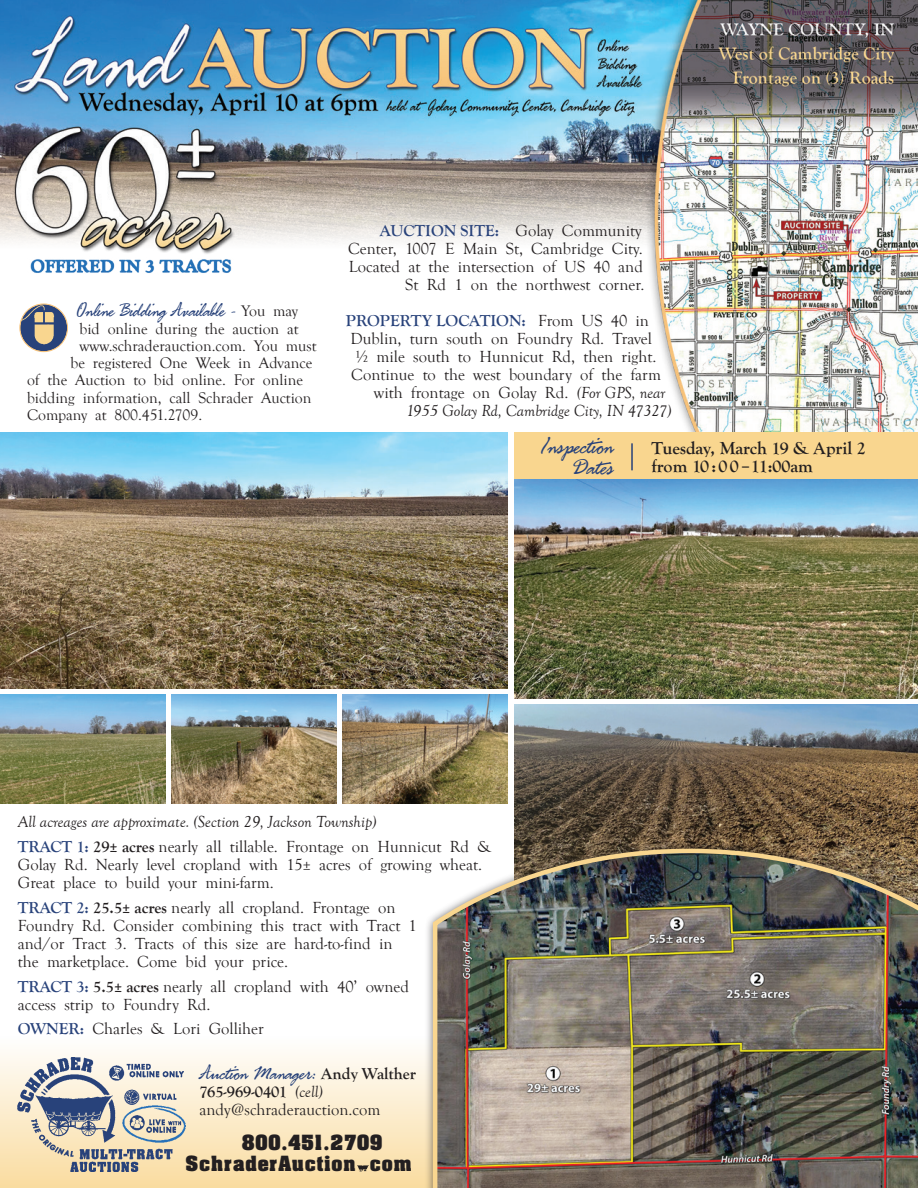
<style>
.page{position:relative;width:918px;height:1188px;background:#fff}
.page>*{position:absolute;margin:0;border:0;box-sizing:border-box;transform-origin:0 0}
.t1{font:24.75px/21px "Fresh Script";color:#28427a;text-align:right}
.t2{font:21px "Fresh Script";color:#28427a}
.t3{font:20.25px "Fresh Script";color:#28427a}
.t4{font:700 18px/18px "Goudy Old Style T";color:#231f20}
.t5{font:700 17.85px "Aachen";letter-spacing:.05em;color:#231f20}
.t6{font:16.5px/18px "Goudy Old Style T";color:#231f20}
.t7{font:italic 16.5px/24.8px "Goudy Old Style T";color:#231f20}
.t8{font:700 16.5px "Goudy Old Style T";color:#28427a}
.t9{font:15.75px "Goudy Old Style T";color:#231f20}
.s1{font-size:18.75px}
.s2{font-family:"Goudy Old Style T";font-size:15.75px;color:#231f20}
.s3{font-weight:700;color:#28427a}
.s4{font-weight:400;color:#231f20}
.s5{font-style:italic}
.s6{font-weight:700;font-style:normal;color:#28427a}
.s7{font-weight:700;font-style:normal}
.s8{font-style:normal}
.s9{font-weight:700}
.s10{font-family:"Goudy Old Style T";font-weight:700;font-size:16.5px;color:#231f20}
</style>
<div class="page">
<div style="left:0;top:1036px;width:623px;height:152px;background:linear-gradient(to bottom,#fefefe,#fadca0)"></div>
<img style="left:514px;top:479px;width:404px;height:219px">
<img style="left:514px;top:704px;width:404px;height:136px">
<img style="left:0;top:0;width:918px;height:432px">
<div style="left:424px;top:840px;width:494px;height:348px;background:#231f20;opacity:.75"></div>
<img style="left:431px;top:846px;width:487px;height:342px">
<svg style="left:357px;top:1166px;width:11px;height:5px"></svg>
<img style="left:17px;top:1058px;width:167px;height:113px">
<img style="left:122px;top:1105px;width:64px;height:38px">
<img style="left:0;top:432px;width:508px;height:257px">
<img style="left:171px;top:695px;width:166px;height:109px">
<img style="left:0;top:695px;width:165px;height:109px">
<img style="left:342px;top:695px;width:166px;height:109px">
<div style="left:514px;top:432px;width:404px;height:47px;background:#f9d68f"></div>
<hr style="left:631px;top:443px;width:2px;height:27px;background:#28427a">
<img style="left:20px;top:304px;width:47px;height:47px;border-radius:23px">
<div style="left:20px;top:304px;width:48px;height:48px;border:1px solid #f8c37b;border-radius:50%"></div>
<p class="t3" style="left:76px;top:301px;width:223px">Online Bidding Available <span class="s1">-</span> <span class="s2">You may</span></p>
<p class="t9" style="left:80px;top:320px;width:221px">bid online during the auction at</p>
<p class="t9" style="left:80px;top:337px;width:238px">www.schraderauction.com. You must</p>
<p class="t9" style="left:71px;top:354px;width:243px">be registered One Week in Advance</p>
<p class="t9" style="left:27px;top:372px;width:277px">of the Auction to bid online. For online</p>
<p class="t9" style="left:27px;top:389px;width:286px">bidding information, call Schrader Auction</p>
<p class="t9" style="left:27px;top:406px;width:177px">Company at 800.451.2709.</p>
<p class="t6" style="left:348px;top:222px;width:298px;text-align:right"><span class="s3">AUCTION SITE:</span> Golay Community Center, 1007 E Main St, Cambridge City.<br>Located at the intersection of US 40 and St Rd 1 on the northwest corner.</p>
<p class="t8" style="left:346px;top:311px;width:304px">PROPERTY LOCATION: <span class="s4">From US 40 in</span></p>
<p class="t6" style="left:351px;top:330px;width:303px">Dublin, turn south on Foundry Rd. Travel</p>
<p class="t6" style="left:355px;top:348px;width:303px">½ mile south to Hunnicut Rd, then right.</p>
<p class="t6" style="left:351px;top:366px;width:311px">Continue to the west boundary of the farm</p>
<p class="t6" style="left:374px;top:384px;width:293px">with frontage on Golay Rd. <span class="s5">(For GPS, near</span></p>
<p class="t7" style="left:406px;top:399px;width:267px">1955 Golay Rd, Cambridge City, IN 47327)</p>
<h1 class="t1" style="left:541px;top:437px;width:75px">Inspection<br>Dates</h1>
<p class="t4" style="left:651px;top:439px;width:216px">Tuesday, March 19 &amp; April 2 from 10 :0 0 –11:00am</p>
<p class="t7" style="left:18px;top:810px;width:475px">All acreages are approximate. (Section 29, Jackson Township)<br><span class="s6">TRACT 1:</span> <span class="s7">29± acres</span> <span class="s8">nearly all tillable. Frontage on Hunnicut Rd &amp;</span></p>
<p class="t6" style="left:18px;top:856px;width:466px">Golay Rd. Nearly level cropland with 15± acres of growing wheat.<br>Great place to build your mini-farm.</p>
<p class="t6" style="left:18px;top:899px;width:400px"><span class="s3">TRACT 2:</span> <span class="s9">25.5± acres</span> nearly all cropland. Frontage on Foundry Rd. Consider combining this tract with Tract 1 and/or Tract 3. Tracts of this size are hard-to-find in the marketplace. Come bid your price.</p>
<p class="t6" style="left:18px;top:978px;width:393px"><span class="s3">TRACT 3:</span> <span class="s9">5.5± acres</span> nearly all cropland with 40’ owned access strip to Foundry Rd.</p>
<p class="t6" style="left:18px;top:1020px;width:247px"><span class="s3">OWNER:</span> Charles &amp; Lori Golliher</p>
<p class="t2" style="left:200px;top:1063px;width:218px">Auction Manager: <span class="s10">Andy Walther</span></p>
<p class="t6" style="left:200px;top:1082px;width:182px"><span class="s9">765-969-0401</span> <span class="s5">(cell) </span>andy@schraderauction.com</p>
<p class="t5" style="left:186px;top:1151px;width:228px">SchraderAuction com</p>
<p class="t5" style="left:242px;top:1130px;width:142px">800.451.2709</p>
</div>
